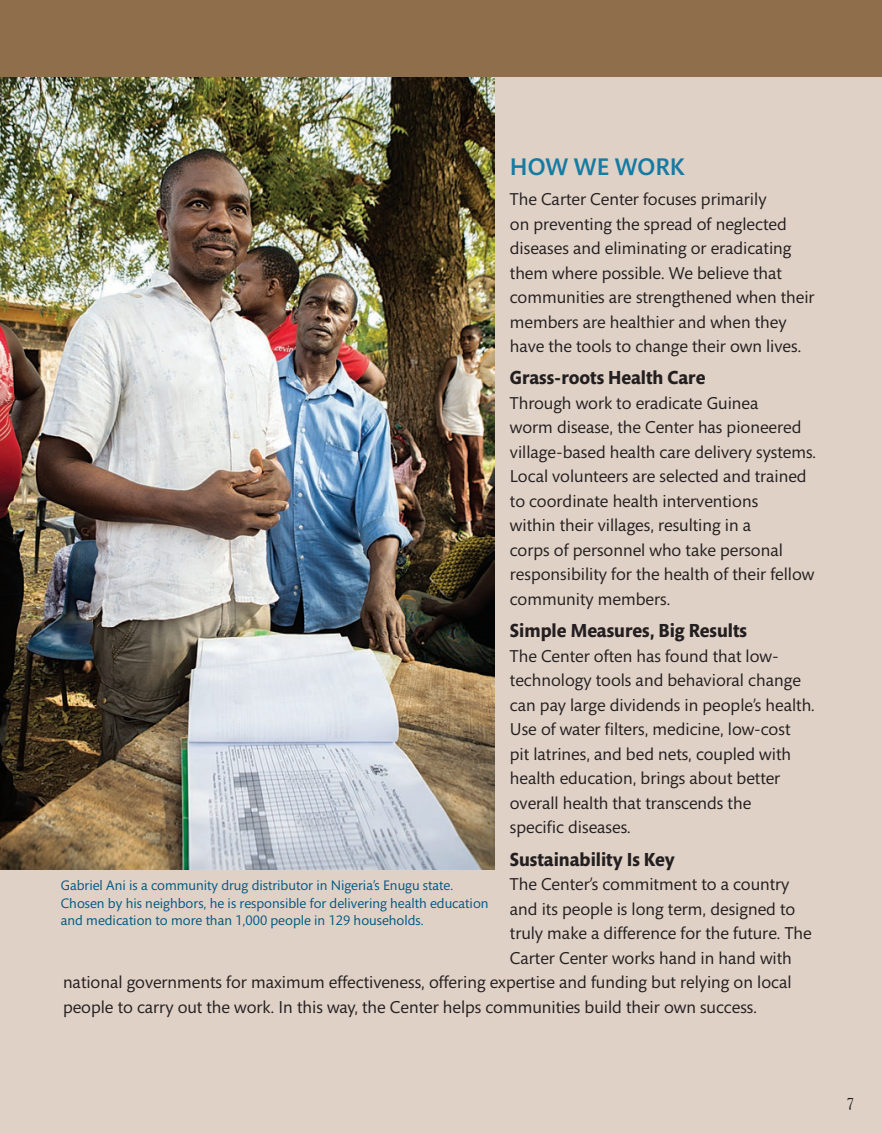
<style>
.page{position:relative;width:882px;height:1134px;background:#fff}
.page>*{position:absolute;margin:0;border:0;box-sizing:border-box;transform-origin:0 0}
.Sidebar_Head{font:500 24.5px "Mundo Sans Std";color:#147ba3}
.Subhead{font:700 19.25px "Mundo Sans Std";color:#231f20;scale:.95 1}
.Sidebar_Body{font:17.5px/24.5px "Mundo Sans Std";color:#231f20}
.t1{font:15.75px "Goudy";color:#231f20}
.t2{font:14px/17.5px "Mundo Sans Std";color:#005883}
</style>
<div class="page">
<div style="left:0;top:0;width:882px;height:78px;background:#8f6e4c"></div>
<div style="left:0;top:78px;width:882px;height:1056px;background:#e0d1c6"></div>
<img style="left:0;top:78px;width:494px;height:791px">
<p class="Sidebar_Head" style="left:510px;top:154px;width:177px">HOW WE WORK</p>
<p class="Sidebar_Body" style="left:510px;top:187px;width:306px">The Carter Center focuses primarily<br>on preventing the spread of neglected diseases and eliminating or eradicating them where possible. We believe that communities are strengthened when their members are healthier and when they have the tools to change their own lives.</p>
<p class="Subhead" style="left:510px;top:367px;width:207px">Grass-roots Health Care</p>
<p class="Sidebar_Body" style="left:510px;top:391px;width:308px">Through work to eradicate Guinea<br>worm disease, the Center has pioneered village-based health care delivery systems.<br>Local volunteers are selected and trained to coordinate health interventions<br>within their villages, resulting in a<br>corps of personnel who take personal responsibility for the health of their fellow community members.</p>
<p class="Subhead" style="left:510px;top:620px;width:251px">Simple Measures, Big Results</p>
<p class="Sidebar_Body" style="left:510px;top:644px;width:307px">The Center often has found that low&shy;technology tools and behavioral change can pay large dividends in people’s health.<br>Use of water filters, medicine, low-cost<br>pit latrines, and bed nets, coupled with health education, brings about better overall health that transcends the<br>specific diseases.</p>
<p class="Subhead" style="left:510px;top:849px;width:175px">Sustainability Is Key</p>
<p class="Sidebar_Body" style="left:510px;top:873px;width:281px">The Center’s commitment to a country</p>
<p class="Sidebar_Body" style="left:510px;top:897px;width:287px">and its people is long term, designed to</p>
<p class="Sidebar_Body" style="left:510px;top:922px;width:303px">truly make a difference for the future. The</p>
<p class="Sidebar_Body" style="left:510px;top:946px;width:283px">Carter Center works hand in hand with</p>
<p class="Sidebar_Body" style="left:63px;top:971px;width:730px">national governments for maximum effectiveness, offering expertise and funding but relying on local</p>
<p class="Sidebar_Body" style="left:63px;top:995px;width:696px">people to carry out the work. In this way, the Center helps communities build their own success.</p>
<p class="t2" style="left:61px;top:877px;width:429px">Gabriel Ani is a community drug distributor in Nigeria’s Enugu state.<br>Chosen by his neighbors, he is responsible for delivering health education and medication to more than 1,000 people in 129 households.</p>
<p class="t1" style="left:847px;top:1093px;width:9px">7</p>
</div>
